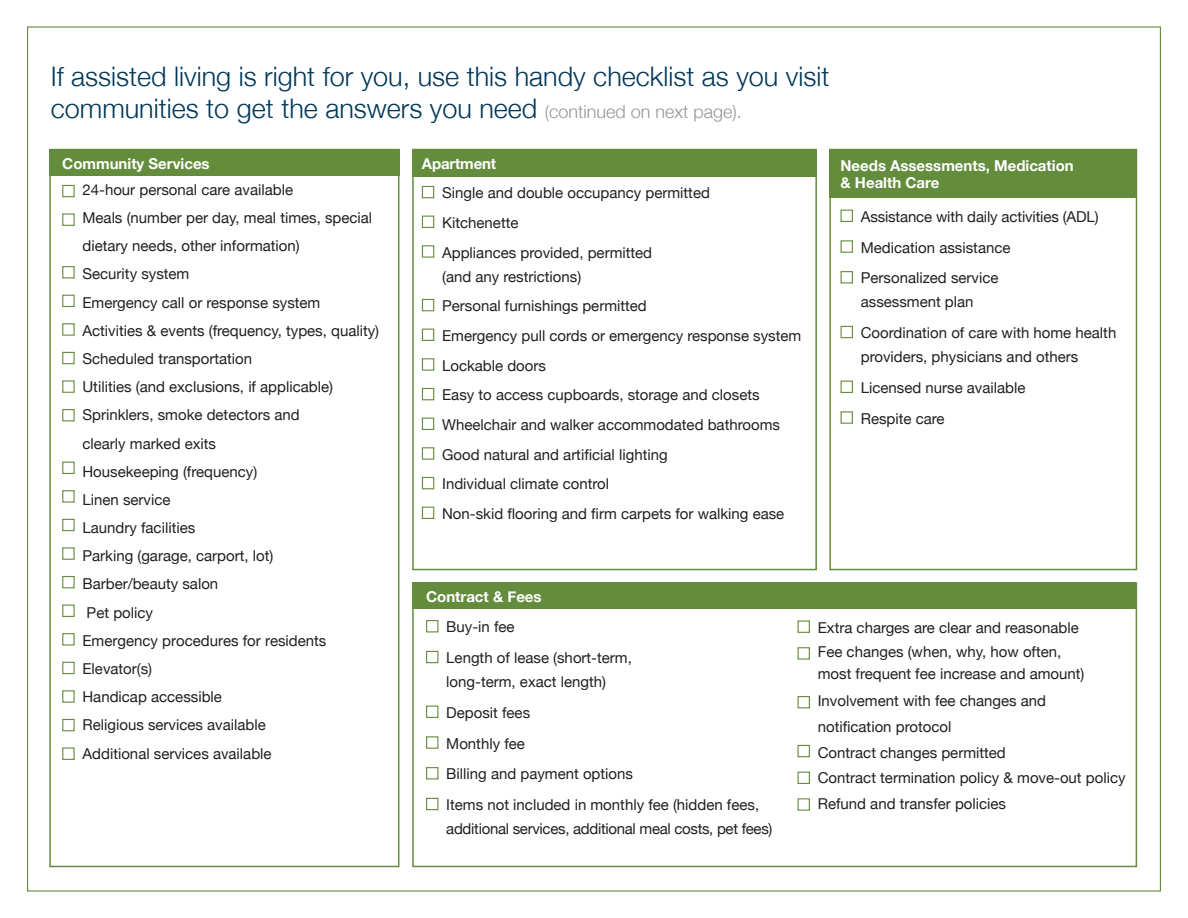
<style>
.page{position:relative;width:1188px;height:918px;background:#fff}
.page>*{position:absolute;margin:0;border:0;box-sizing:border-box;transform-origin:0 0}
.t1{font:300 27px/31.5px "Helvetica Neue";color:#003859}
.t2{font:15px/28.2px "Helvetica Neue";color:#231f20}
.t3{font:700 15px/17.2px "Helvetica Neue";color:#fff}
.t4{font:15px "Helvetica Neue";letter-spacing:-.02em;color:#231f20}
.s1{font-size:18px;color:#939598}
</style>
<div class="page">
<div style="left:412px;top:582px;width:724px;height:27px;background:#638d3d"></div>
<div style="left:412px;top:582px;width:725px;height:285px;border:2px solid #638d3d"></div>
<div style="left:426px;top:620px;width:12px;height:12px;background:#fff;border:1px solid #638d3d"></div>
<div style="left:426px;top:651px;width:12px;height:12px;background:#fff;border:1px solid #638d3d"></div>
<div style="left:426px;top:706px;width:12px;height:12px;background:#fff;border:1px solid #638d3d"></div>
<div style="left:426px;top:736px;width:12px;height:13px;background:#fff;border:1px solid #638d3d"></div>
<div style="left:426px;top:767px;width:12px;height:12px;background:#fff;border:1px solid #638d3d"></div>
<div style="left:426px;top:798px;width:12px;height:12px;background:#fff;border:1px solid #638d3d"></div>
<div style="left:798px;top:620px;width:12px;height:13px;background:#fff;border:1px solid #638d3d"></div>
<div style="left:798px;top:647px;width:12px;height:13px;background:#fff;border:1px solid #638d3d"></div>
<div style="left:798px;top:696px;width:12px;height:12px;background:#fff;border:1px solid #638d3d"></div>
<div style="left:798px;top:745px;width:12px;height:12px;background:#fff;border:1px solid #638d3d"></div>
<div style="left:798px;top:772px;width:12px;height:12px;background:#fff;border:1px solid #638d3d"></div>
<div style="left:798px;top:798px;width:12px;height:13px;background:#fff;border:1px solid #638d3d"></div>
<div style="left:49px;top:149px;width:350px;height:27px;background:#638d3d"></div>
<div style="left:49px;top:149px;width:350px;height:718px;border:2px solid #638d3d"></div>
<div style="left:62px;top:185px;width:13px;height:12px;background:#fff;border:1px solid #638d3d"></div>
<div style="left:62px;top:213px;width:13px;height:13px;background:#fff;border:1px solid #638d3d"></div>
<div style="left:62px;top:266px;width:13px;height:12px;background:#fff;border:1px solid #638d3d"></div>
<div style="left:62px;top:295px;width:13px;height:12px;background:#fff;border:1px solid #638d3d"></div>
<div style="left:62px;top:323px;width:13px;height:13px;background:#fff;border:1px solid #638d3d"></div>
<div style="left:62px;top:352px;width:13px;height:12px;background:#fff;border:1px solid #638d3d"></div>
<div style="left:62px;top:380px;width:13px;height:13px;background:#fff;border:1px solid #638d3d"></div>
<div style="left:62px;top:409px;width:13px;height:12px;background:#fff;border:1px solid #638d3d"></div>
<div style="left:62px;top:462px;width:13px;height:12px;background:#fff;border:1px solid #638d3d"></div>
<div style="left:62px;top:490px;width:13px;height:13px;background:#fff;border:1px solid #638d3d"></div>
<div style="left:62px;top:519px;width:13px;height:12px;background:#fff;border:1px solid #638d3d"></div>
<div style="left:62px;top:547px;width:13px;height:13px;background:#fff;border:1px solid #638d3d"></div>
<div style="left:62px;top:576px;width:13px;height:12px;background:#fff;border:1px solid #638d3d"></div>
<div style="left:62px;top:605px;width:13px;height:12px;background:#fff;border:1px solid #638d3d"></div>
<div style="left:62px;top:633px;width:13px;height:13px;background:#fff;border:1px solid #638d3d"></div>
<div style="left:62px;top:662px;width:13px;height:12px;background:#fff;border:1px solid #638d3d"></div>
<div style="left:62px;top:690px;width:13px;height:13px;background:#fff;border:1px solid #638d3d"></div>
<div style="left:62px;top:719px;width:13px;height:12px;background:#fff;border:1px solid #638d3d"></div>
<div style="left:62px;top:748px;width:13px;height:12px;background:#fff;border:1px solid #638d3d"></div>
<div style="left:412px;top:150px;width:405px;height:27px;background:#638d3d"></div>
<div style="left:412px;top:149px;width:405px;height:421px;border:2px solid #638d3d"></div>
<div style="left:422px;top:186px;width:12px;height:12px;background:#fff;border:1px solid #638d3d"></div>
<div style="left:422px;top:216px;width:12px;height:12px;background:#fff;border:1px solid #638d3d"></div>
<div style="left:422px;top:245px;width:12px;height:13px;background:#fff;border:1px solid #638d3d"></div>
<div style="left:422px;top:299px;width:12px;height:12px;background:#fff;border:1px solid #638d3d"></div>
<div style="left:422px;top:329px;width:12px;height:12px;background:#fff;border:1px solid #638d3d"></div>
<div style="left:422px;top:358px;width:12px;height:13px;background:#fff;border:1px solid #638d3d"></div>
<div style="left:422px;top:388px;width:12px;height:12px;background:#fff;border:1px solid #638d3d"></div>
<div style="left:422px;top:418px;width:12px;height:12px;background:#fff;border:1px solid #638d3d"></div>
<div style="left:422px;top:447px;width:12px;height:13px;background:#fff;border:1px solid #638d3d"></div>
<div style="left:422px;top:477px;width:12px;height:12px;background:#fff;border:1px solid #638d3d"></div>
<div style="left:422px;top:507px;width:12px;height:12px;background:#fff;border:1px solid #638d3d"></div>
<div style="left:829px;top:149px;width:308px;height:49px;background:#638d3d"></div>
<div style="left:829px;top:149px;width:308px;height:421px;border:2px solid #638d3d"></div>
<div style="left:841px;top:210px;width:12px;height:12px;background:#fff;border:1px solid #638d3d"></div>
<div style="left:841px;top:240px;width:12px;height:13px;background:#fff;border:1px solid #638d3d"></div>
<div style="left:841px;top:271px;width:12px;height:12px;background:#fff;border:1px solid #638d3d"></div>
<div style="left:841px;top:326px;width:12px;height:12px;background:#fff;border:1px solid #638d3d"></div>
<div style="left:841px;top:381px;width:12px;height:12px;background:#fff;border:1px solid #638d3d"></div>
<div style="left:841px;top:411px;width:12px;height:13px;background:#fff;border:1px solid #638d3d"></div>
<h1 class="t1" style="left:51px;top:60px;width:780px">If assisted living is right for you, use this handy checklist as you visit communities to get the answers you need <span class="s1">(continued on next page).</span></h1>
<p class="t3" style="left:422px;top:155px;width:76px">Apartment</p>
<p class="t2" style="left:442px;top:179px;width:269px;line-height:29.7px">Single and double occupancy permitted<br>Kitchenette<br>Appliances provided, permitted</p>
<p class="t2" style="left:442px;top:262px;width:361px;line-height:29.7px">(and any restrictions)<br>Personal furnishings permitted<br>Emergency pull cords or emergency response system Lockable doors<br>Easy to access cupboards, storage and closets Wheelchair and walker accommodated bathrooms Good natural and artificial lighting<br>Individual climate control<br>Non-skid flooring and firm carpets for walking ease</p>
<p class="t3" style="left:62px;top:155px;width:149px">Community Services</p>
<p class="t2" style="left:82px;top:176px;width:298px">24-hour personal care available<br>Meals (number per day, meal times, special dietary needs, other information)<br>Security system<br>Emergency call or response system<br>Activities &amp; events (frequency, types, quality)<br>Scheduled transportation<br>Utilities (and exclusions, if applicable)<br>Sprinklers, smoke detectors and<br>clearly marked exits<br>Housekeeping (frequency)<br>Linen service<br>Laundry facilities<br>Parking (garage, carport, lot)<br>Barber/beauty salon<br>Pet policy<br>Emergency procedures for residents<br>Elevator(s)<br>Handicap accessible<br>Religious services available<br>Additional services available</p>
<p class="t3" style="left:841px;top:157px;width:235px">Needs Assessments, Medication &amp; Health Care</p>
<p class="t2" style="left:861px;top:202px;width:239px;line-height:30.8px">Assistance with daily activities (ADL)<br>Medication assistance<br>Personalized service</p>
<p class="t2" style="left:861px;top:288px;width:257px;line-height:30.8px">assessment plan<br>Coordination of care with home health</p>
<p class="t2" style="left:861px;top:342px;width:219px;line-height:30.8px">providers, physicians and others<br>Licensed nurse available<br>Respite care</p>
<p class="t3" style="left:426px;top:588px;width:117px">Contract &amp; Fees</p>
<p class="t2" style="left:446px;top:613px;width:187px;line-height:30.8px">Buy-in fee<br>Length of lease (short-term,</p>
<p class="t2" style="left:446px;top:667px;width:314px;line-height:30.8px">long-term, exact length)<br>Deposit fees<br>Monthly fee<br>Billing and payment options<br>Items not included in monthly fee (hidden fees,</p>
<p class="t4" style="left:446px;top:818px;width:328px">additional services, additional meal costs, pet fees)</p>
<p class="t2" style="left:818px;top:616px;width:262px;line-height:24.2px">Extra charges are clear and reasonable<br>Fee changes (when, why, how often,</p>
<p class="t2" style="left:818px;top:662px;width:309px;line-height:26px">most frequent fee increase and amount)<br>Involvement with fee changes and<br>notification protocol<br>Contract changes permitted<br>Contract termination policy &amp; move-out policy Refund and transfer policies</p>
</div>
